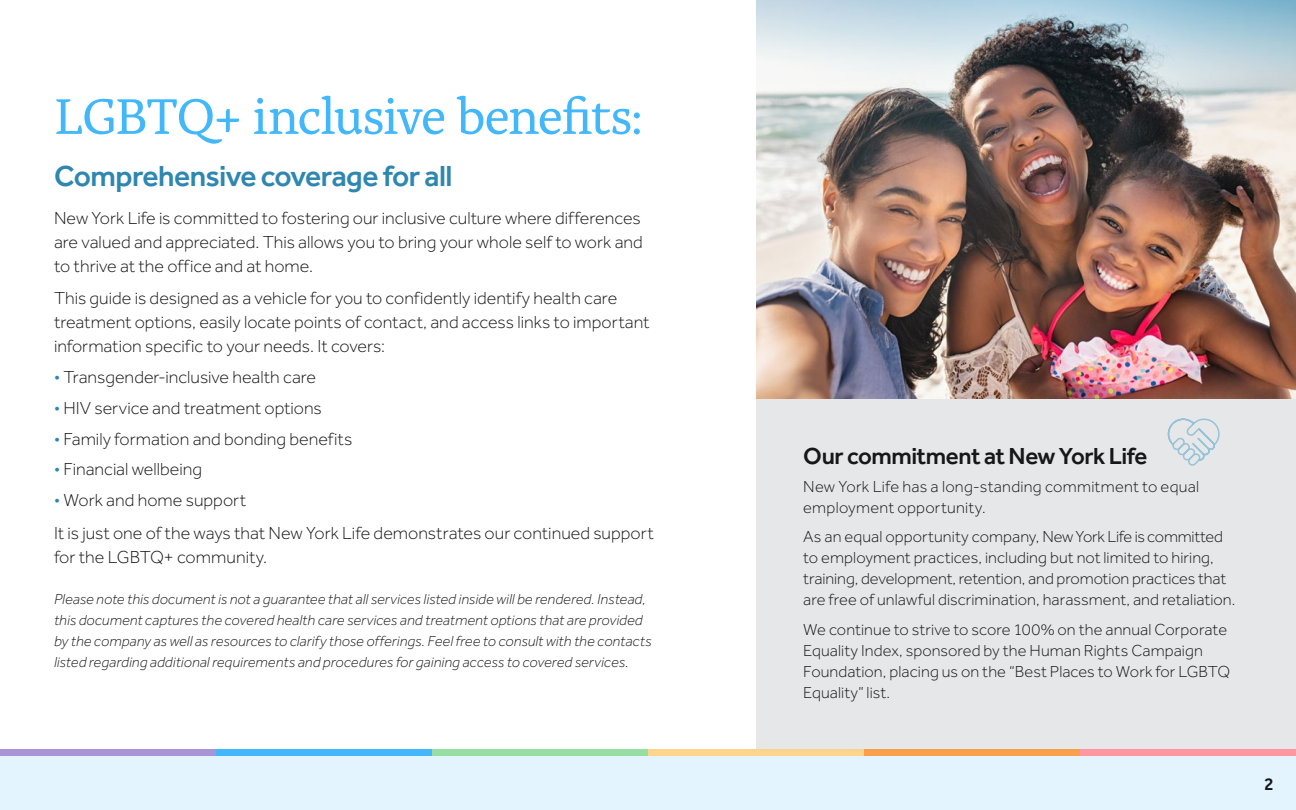
<style>
.page{position:relative;width:1296px;height:810px;background:#fff}
.page>*{position:absolute;margin:0;border:0;box-sizing:border-box;transform-origin:0 0}
.t1{font:52.5px "Alda OT";letter-spacing:-.04em;color:#42b8fb}
.t2{font:500 30px "Effra";letter-spacing:-.02em;color:#2e87b0}
.t3{font:500 24px "Effra";letter-spacing:-.02em;color:#171717}
.t4{font:300 18px/24px "Effra";color:#171717}
.t5{font:500 18px "Effra";color:#171717}
.t6{font:300 16.5px/21px "Effra";letter-spacing:.005em;color:#171717}
.t7{font:italic 300 15px/21px "Effra";letter-spacing:.005em;color:#171717}
.s1{color:#2e87b0}
</style>
<div class="page">
<div style="left:756px;top:0;width:540px;height:810px;background:#e6e7e8"></div>
<img style="left:756px;top:0;width:540px;height:398px">
<svg style="left:1167px;top:418px;width:53px;height:48px"></svg>
<div style="left:0;top:749px;width:216px;height:7px;background:#a994d8"></div>
<div style="left:216px;top:749px;width:216px;height:7px;background:#42b8fb"></div>
<div style="left:432px;top:749px;width:216px;height:7px;background:#96dea3"></div>
<div style="left:648px;top:749px;width:216px;height:7px;background:#ffd58e"></div>
<div style="left:864px;top:749px;width:216px;height:7px;background:#f8a04b"></div>
<div style="left:1080px;top:749px;width:216px;height:7px;background:#ff98a1"></div>
<div style="left:0;top:756px;width:1296px;height:54px;background:#e3f4fe"></div>
<h1 class="t1" style="left:54px;top:94px;width:591px">LGBTQ+ inclusive benefits:</h1>
<h2 class="t2" style="left:54px;top:158px;width:400px">Comprehensive coverage for all</h2>
<p class="t4" style="left:54px;top:206px;width:590px;text-align:justify">New York Life is committed to fostering our inclusive culture where differences are valued and appreciated. This allows you to bring your whole self to work and to thrive at the office and at home.</p>
<p class="t4" style="left:54px;top:286px;width:597px">This guide is designed as a vehicle for you to confidently identify health care treatment options, easily locate points of contact, and access links to important information specific to your needs. It covers:</p>
<p class="t4" style="left:54px;top:365px;width:264px"><span class="s1">•</span> Transgender-inclusive health care</p>
<p class="t4" style="left:54px;top:396px;width:269px"><span class="s1">•</span> HIV service and treatment options</p>
<p class="t4" style="left:54px;top:427px;width:300px"><span class="s1">•</span> Family formation and bonding benefits</p>
<p class="t4" style="left:54px;top:457px;width:150px"><span class="s1">•</span> Financial wellbeing</p>
<p class="t4" style="left:54px;top:484px;width:601px;line-height:32.7px"><span class="s1">•</span> Work and home support<br>It is just one of the ways that New York Life demonstrates our continued support</p>
<p class="t4" style="left:54px;top:545px;width:215px">for the LGBTQ+ community.</p>
<p class="t7" style="left:54px;top:589px;width:599px">Please note this document is not a guarantee that all services listed inside will be rendered. Instead, this document captures the covered health care services and treatment options that are provided by the company as well as resources to clarify those offerings. Feel free to consult with the contacts listed regarding additional requirements and procedures for gaining access to covered services.</p>
<h3 class="t3" style="left:803px;top:442px;width:346px">Our commitment at New York Life</h3>
<p class="t6" style="left:803px;top:476px;width:397px">New York Life has a long-standing commitment to equal employment opportunity.</p>
<p class="t6" style="left:803px;top:526px;width:434px">As an equal opportunity company, New York Life is committed to employment practices, including but not limited to hiring, training, development, retention, and promotion practices that are free of unlawful discrimination, harassment, and retaliation.</p>
<p class="t6" style="left:803px;top:619px;width:429px">We continue to strive to score 100% on the annual Corporate Equality Index, sponsored by the Human Rights Campaign Foundation, placing us on the “Best Places to Work for LGBTQ Equality” list.</p>
<p class="t5" style="left:1264px;top:773px;width:11px">2</p>
</div>
